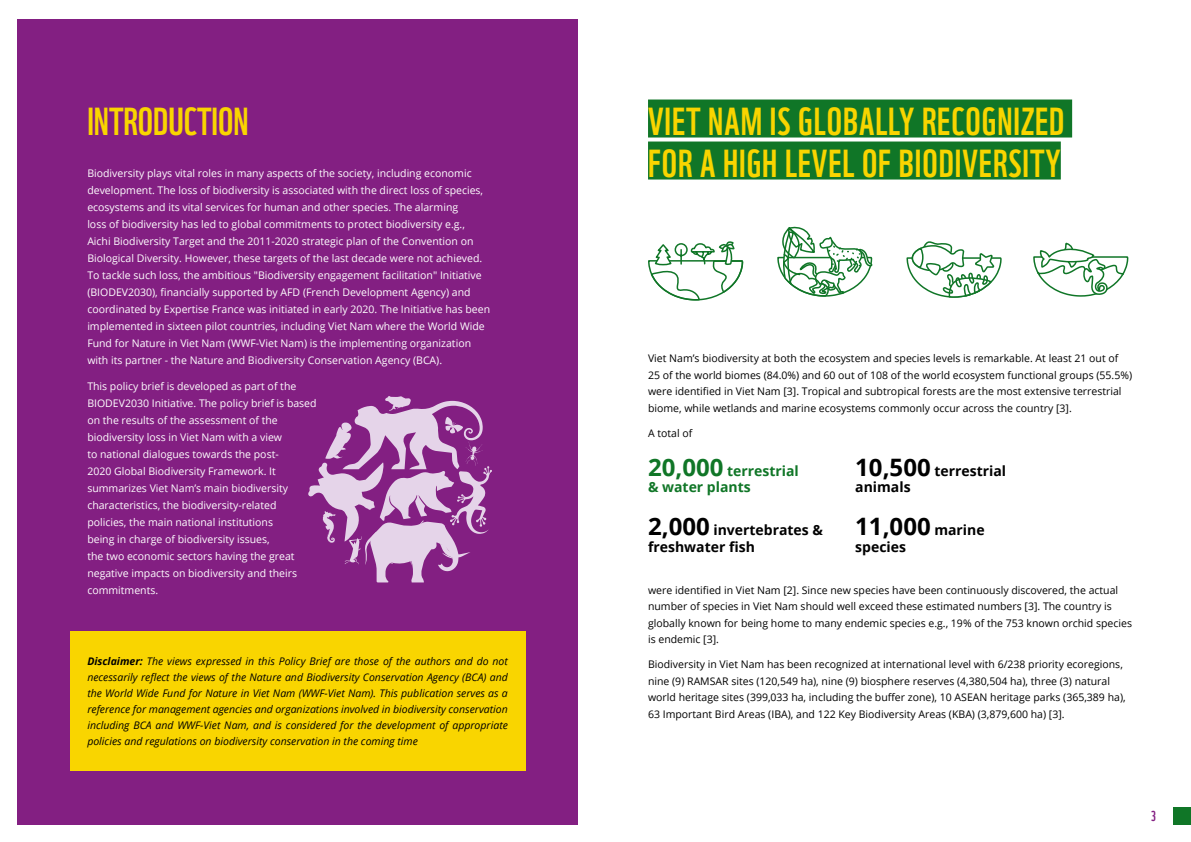
<style>
.page{position:relative;width:1191px;height:842px;background:#fff}
.page>*{position:absolute;margin:0;border:0;box-sizing:border-box;transform-origin:0 0}
.t1{font:38px/42px "WWF Vietnam";letter-spacing:.025em;color:#f9d500}
.t2{font:38px "WWF Vietnam";color:#f9d500}
.t3{font:700 24px "Open Sans";color:#000}
.t4{font:700 14px/16.5px "Open Sans";color:#000}
.t5{font:700 14px/16.5px "Open Sans";color:#107627}
.t6{font:14px "WWF Vietnam";color:#831f82}
.t7{font:10.5px/17px "Open Sans";color:#fff}
.t8{font:10.5px/16.5px "Open Sans";color:#000}
.t9{font:italic 10.5px/16px "Open Sans";color:#000;text-align:justify}
.s1{font-weight:700}
.s2{font-size:24px}
.s3{font-size:14px}
</style>
<div class="page">
<div style="left:18px;top:19px;width:560px;height:805px;background:#831f82"></div>
<div style="left:648px;top:100px;width:424px;height:38px;background:#107627"></div>
<div style="left:648px;top:142px;width:412px;height:38px;background:#107627"></div>
<div style="left:70px;top:631px;width:455px;height:140px;background:#f9d500"></div>
<div style="left:1173px;top:807px;width:18px;height:17px;background:#107627"></div>
<svg style="left:308px;top:396px;width:184px;height:186px"></svg>
<svg style="left:648px;top:241px;width:96px;height:60px"></svg>
<svg style="left:906px;top:241px;width:96px;height:57px"></svg>
<svg style="left:1033px;top:242px;width:96px;height:55px"></svg>
<svg style="left:777px;top:226px;width:96px;height:71px"></svg>
<h1 class="t2" style="left:87px;top:91px;width:163px">INTRODUCTION</h1>
<p class="t7" style="left:87px;top:164px;width:404px">Biodiversity plays vital roles in many aspects of the society, including economic development. The loss of biodiversity is associated with the direct loss of species, ecosystems and its vital services for human and other species. The alarming<br>loss of biodiversity has led to global commitments to protect biodiversity e.g., Aichi Biodiversity Target and the 2011-2020 strategic plan of the Convention on Biological Diversity. However, these targets of the last decade were not achieved.<br>To tackle such loss, the ambitious "Biodiversity engagement facilitation" Initiative (BIODEV2030), financially supported by AFD (French Development Agency) and coordinated by Expertise France was initiated in early 2020. The Initiative has been implemented in sixteen pilot countries, including Viet Nam where the World Wide Fund for Nature in Viet Nam (WWF-Viet Nam) is the implementing organization with its partner - the Nature and Biodiversity Conservation Agency (BCA).</p>
<p class="t7" style="left:87px;top:377px;width:231px">This policy brief is developed as part of the BIODEV2030 Initiative. The policy brief is based on the results of the assessment of the biodiversity loss in Viet Nam with a view<br>to national dialogues towards the post-<br>2020 Global Biodiversity Framework. It summarizes Viet Nam’s main biodiversity characteristics, the biodiversity-related policies, the main national institutions<br>being in charge of biodiversity issues,<br>the two economic sectors having the great negative impacts on biodiversity and theirs commitments.</p>
<p class="t9" style="left:87px;top:652px;width:422px"><span class="s1">Disclaimer:</span> The views expressed in this Policy Brief are those of the authors and do not necessarily reflect the views of the Nature and Biodiversity Conservation Agency (BCA) and the World Wide Fund for Nature in Viet Nam (WWF-Viet Nam). This publication serves as a reference for management agencies and organizations involved in biodiversity conservation including BCA and WWF-Viet Nam, and is considered for the development of appropriate policies and regulations on biodiversity conservation in the coming time</p>
<h1 class="t1" style="left:648px;top:96px;width:418px">VIET NAM IS GLOBALLY RECOGNIZED<br>FOR A HIGH LEVEL OF BIODIVERSITY</h1>
<p class="t8" style="left:648px;top:350px;width:485px">Viet Nam’s biodiversity at both the ecosystem and species levels is remarkable. At least 21 out of 25 of the world biomes (84.0%) and 60 out of 108 of the world ecosystem functional groups (55.5%) were identified in Viet Nam [3]. Tropical and subtropical forests are the most extensive terrestrial biome, while wetlands and marine ecosystems commonly occur across the country [3].</p>
<p class="t8" style="left:648px;top:425px;width:46px">A total of</p>
<h3 class="t5" style="left:648px;top:462px;width:152px"><span class="s2">20,000</span> terrestrial &amp; water plants</h3>
<h3 class="t4" style="left:855px;top:462px;width:152px"><span class="s2">10,500</span> terrestrial animals</h3>
<h3 class="t4" style="left:648px;top:521px;width:176px"><span class="s2">2,000</span> invertebrates &amp; freshwater fish</h3>
<h2 class="t3" style="left:855px;top:509px;width:131px">11,000 <span class="s3">marine</span></h2>
<h3 class="t4" style="left:855px;top:538px;width:52px">species</h3>
<p class="t8" style="left:648px;top:582px;width:485px">were identified in Viet Nam [2]. Since new species have been continuously discovered, the actual number of species in Viet Nam should well exceed these estimated numbers [3]. The country is globally known for being home to many endemic species e.g., 19% of the 753 known orchid species is endemic [3].</p>
<p class="t8" style="left:648px;top:656px;width:479px">Biodiversity in Viet Nam has been recognized at international level with 6/238 priority ecoregions, nine (9) RAMSAR sites (120,549 ha), nine (9) biosphere reserves (4,380,504 ha), three (3) natural world heritage sites (399,033 ha, including the buffer zone), 10 ASEAN heritage parks (365,389 ha), 63 Important Bird Areas (IBA), and 122 Key Biodiversity Areas (KBA) (3,879,600 ha) [3].</p>
<h3 class="t6" style="left:1150px;top:805px;width:7px">3</h3>
</div>
